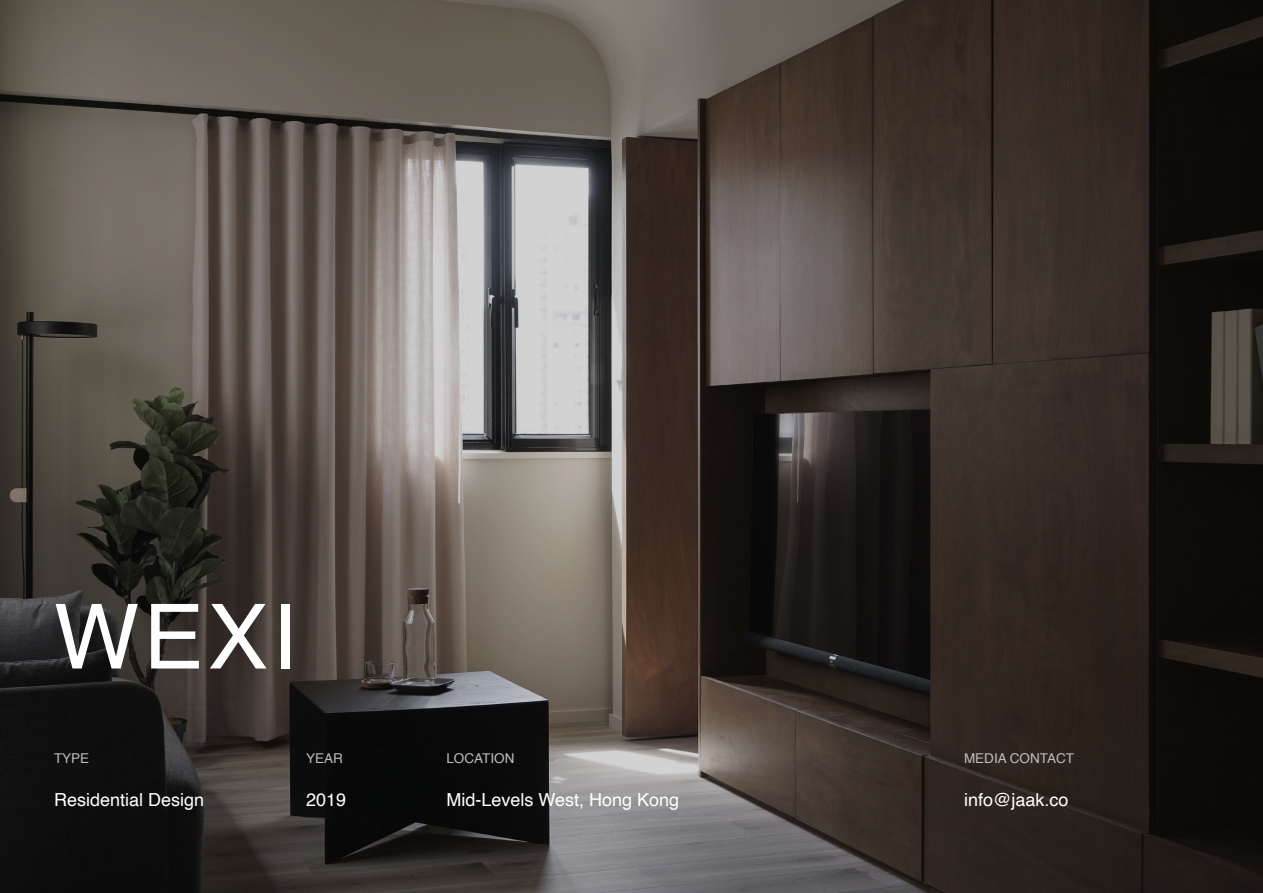
<style>
.page{position:relative;width:1263px;height:893px;background:#fff}
.page>*{position:absolute;margin:0;border:0;box-sizing:border-box;transform-origin:0 0}
.t1{font:90px "Helvetica";color:#fff}
.t2{font:18px "Helvetica";color:#fff}
.t3{font:13.5px "Helvetica";color:#bcbdc0}
</style>
<div class="page">
<img style="left:0;top:0;width:1263px;height:893px">
<p class="t1" style="left:54px;top:567px;width:245px">WEXI</p>
<p class="t3" style="left:54px;top:748px;width:37px">TYPE</p>
<p class="t2" style="left:54px;top:785px;width:152px">Residential Design</p>
<p class="t3" style="left:306px;top:748px;width:38px">YEAR</p>
<p class="t2" style="left:306px;top:785px;width:42px">2019</p>
<p class="t3" style="left:446px;top:748px;width:70px">LOCATION</p>
<p class="t2" style="left:446px;top:785px;width:234px">Mid-Levels West, Hong Kong</p>
<p class="t3" style="left:964px;top:748px;width:112px">MEDIA CONTACT</p>
<p class="t2" style="left:964px;top:785px;width:106px">info@jaak.co</p>
</div>
